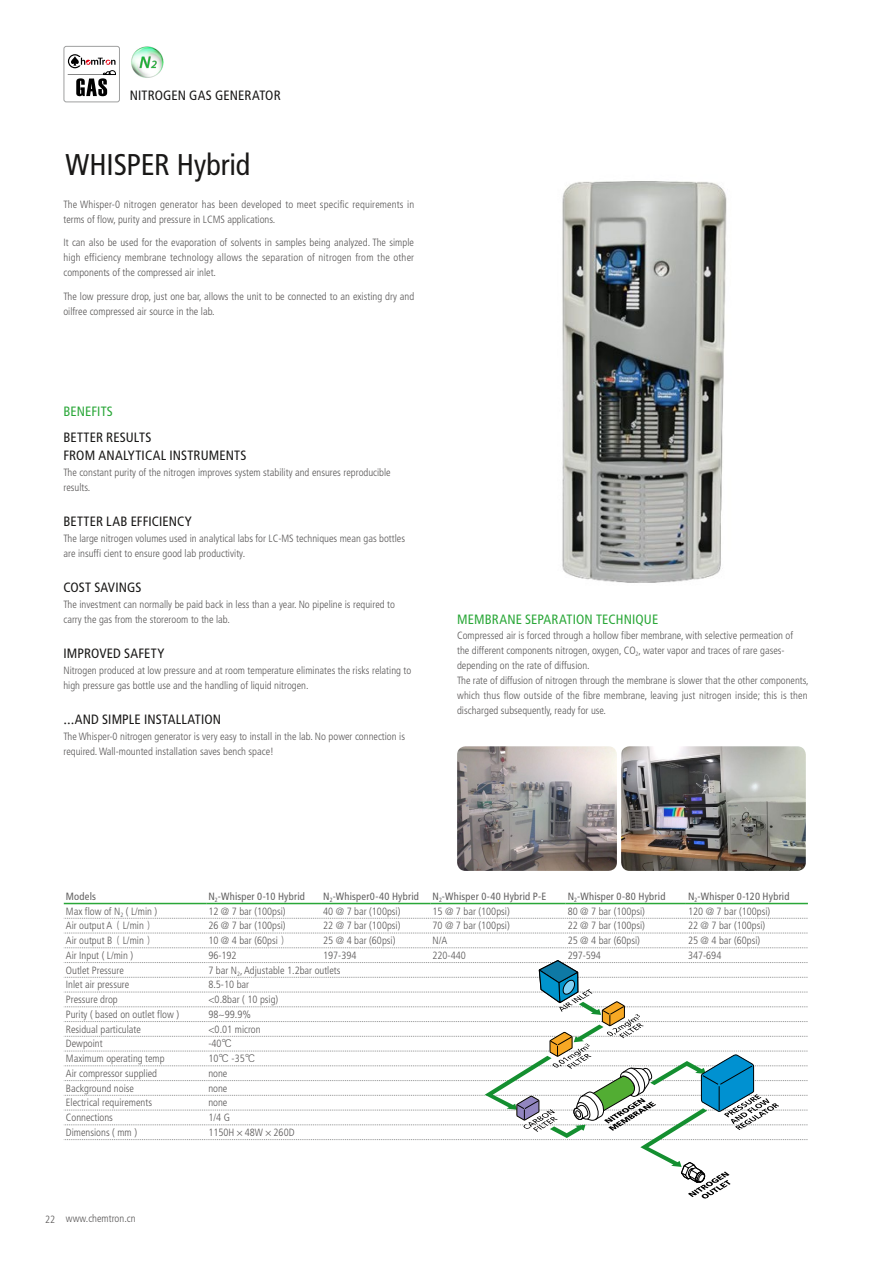
<style>
.page{position:relative;width:893px;height:1263px;background:#fff}
.page>*{position:absolute;margin:0;border:0;box-sizing:border-box;transform-origin:0 0}
.t1{font:condensed 30px "Frutiger LT Std";letter-spacing:-.005em;color:#191817}
.t2{font:condensed 13.5px/18px "Frutiger LT Std";letter-spacing:.01em;color:#191817}
.t3{font:condensed 13.5px "Frutiger LT Std";letter-spacing:.01em;color:#2aa738}
.t4{font:300 condensed 10.5px/15px "Frutiger LT Std";color:#595757}
.t5{font:condensed 10.5px "Frutiger LT Std";letter-spacing:.02em;color:#616060}
.s1{font-family:"Microsoft Ya Hei";font-stretch:normal}
.s2{font-family:"FZXH1 JW GB1 0";font-weight:400;font-stretch:normal}
</style>
<div class="page">
<div style="left:64px;top:46px;width:56px;height:56px;border:1px solid #9fa0a0;border-radius:2px"></div>
<svg style="left:68px;top:54px;width:48px;height:42px"></svg>
<img style="left:562px;top:181px;width:165px;height:402px">
<hr style="left:64px;top:903px;width:142px;height:1px;background:#2aa738">
<hr style="left:206px;top:903px;width:115px;height:1px;background:#2aa738">
<hr style="left:321px;top:903px;width:109px;height:1px;background:#2aa738">
<hr style="left:430px;top:903px;width:136px;height:1px;background:#2aa738">
<hr style="left:566px;top:903px;width:120px;height:1px;background:#2aa738">
<hr style="left:686px;top:903px;width:122px;height:1px;background:#2aa738">
<svg style="left:64px;top:918px;width:744px;height:1px"></svg>
<svg style="left:64px;top:933px;width:744px;height:1px"></svg>
<svg style="left:64px;top:947px;width:744px;height:1px"></svg>
<svg style="left:64px;top:960px;width:744px;height:239px"></svg>
<img style="left:457px;top:746px;width:160px;height:125px">
<img style="left:621px;top:746px;width:185px;height:125px">
<img style="left:131px;top:46px;width:32px;height:32px">
<p class="t2" style="left:130px;top:87px;width:153px">NITROGEN GAS GENERATOR</p>
<h1 class="t1" style="left:66px;top:147px;width:186px">WHISPER Hybrid</h1>
<p class="t4" style="left:63px;top:197px;width:352px">The Whisper-0 nitrogen generator has been developed to meet specific requirements in terms of flow, purity and pressure in LCMS applications.</p>
<p class="t4" style="left:63px;top:235px;width:352px;text-align:justify">It can also be used for the evaporation of solvents in samples being analyzed. The simple high efficiency membrane technology allows the separation of nitrogen from the other components of the compressed air inlet.</p>
<p class="t4" style="left:63px;top:289px;width:352px">The low pressure drop, just one bar, allows the unit to be connected to an existing dry and oilfree compressed air source in the lab.</p>
<p class="t3" style="left:63px;top:403px;width:51px">BENEFITS</p>
<p class="t2" style="left:63px;top:428px;width:184px">BETTER RESULTS<br>FROM ANALYTICAL INSTRUMENTS</p>
<p class="t4" style="left:63px;top:464px;width:329px">The constant purity of the nitrogen improves system stability and ensures reproducible results.</p>
<p class="t2" style="left:63px;top:512px;width:130px">BETTER LAB EFFICIENCY</p>
<p class="t4" style="left:63px;top:530px;width:343px">The large nitrogen volumes used in analytical labs for LC-MS techniques mean gas bottles are insuffi cient to ensure good lab productivity.</p>
<p class="t2" style="left:63px;top:578px;width:80px">COST SAVINGS</p>
<p class="t4" style="left:63px;top:596px;width:333px">The investment can normally be paid back in less than a year. No pipeline is required to carry the gas from the storeroom to the lab.</p>
<p class="t2" style="left:63px;top:644px;width:102px">IMPROVED SAFETY</p>
<p class="t4" style="left:63px;top:662px;width:349px">Nitrogen produced at low pressure and at room temperature eliminates the risks relating to high pressure gas bottle use and the handling of liquid nitrogen.</p>
<p class="t2" style="left:63px;top:710px;width:159px"><span class="s1">…</span>AND SIMPLE INSTALLATION</p>
<p class="t4" style="left:63px;top:728px;width:343px">The Whisper-0 nitrogen generator is very easy to install in the lab. No power connection is required. Wall-mounted installation saves bench space!</p>
<p class="t3" style="left:457px;top:611px;width:203px">MEMBRANE SEPARATION TECHNIQUE</p>
<p class="t4" style="left:457px;top:628px;width:353px">Compressed air is forced through a hollow fiber membrane, with selective permeation of<br>the different components nitrogen, oxygen, CO<sub>2</sub>, water vapor and traces of rare gases&shy;depending on the rate of diffusion.<br>The rate of diffusion of nitrogen through the membrane is slower that the other components, which thus flow outside of the fibre membrane, leaving just nitrogen inside; this is then discharged subsequently, ready for use.</p>
<p class="t5" style="left:66px;top:890px;width:32px">Models</p>
<p class="t5" style="left:208px;top:890px;width:98px">N<sub>2</sub>-Whisper 0-10 Hybrid</p>
<p class="t5" style="left:323px;top:890px;width:97px">N<sub>2</sub>-Whisper0-40 Hybrid</p>
<p class="t5" style="left:432px;top:890px;width:115px">N<sub>2</sub>-Whisper 0-40 Hybrid P-E</p>
<p class="t5" style="left:568px;top:890px;width:99px">N<sub>2</sub>-Whisper 0-80 Hybrid</p>
<p class="t5" style="left:688px;top:890px;width:103px">N<sub>2</sub>-Whisper 0-120 Hybrid</p>
<p class="t4" style="left:66px;top:904px;width:93px">Max flow of N<sub>2</sub> ( L/min )</p>
<p class="t4" style="left:208px;top:904px;width:79px">12 @ 7 bar (100psi)</p>
<p class="t4" style="left:323px;top:904px;width:79px">40 @ 7 bar (100psi)</p>
<p class="t4" style="left:432px;top:904px;width:79px">15 @ 7 bar (100psi)</p>
<p class="t4" style="left:568px;top:904px;width:79px">80 @ 7 bar (100psi)</p>
<p class="t4" style="left:688px;top:904px;width:84px">120 @ 7 bar (100psi)</p>
<p class="t4" style="left:66px;top:918px;width:90px">Air output A<span class="s2">（</span>L/min<span class="s2">）</span></p>
<p class="t4" style="left:208px;top:918px;width:79px">26 @ 7 bar (100psi)</p>
<p class="t4" style="left:323px;top:918px;width:79px">22 @ 7 bar (100psi)</p>
<p class="t4" style="left:432px;top:918px;width:79px">70 @ 7 bar (100psi)</p>
<p class="t4" style="left:568px;top:918px;width:79px">22 @ 7 bar (100psi)</p>
<p class="t4" style="left:688px;top:918px;width:79px">22 @ 7 bar (100psi)</p>
<p class="t4" style="left:66px;top:933px;width:90px">Air output B<span class="s2">（</span>L/min<span class="s2">）</span></p>
<p class="t4" style="left:208px;top:933px;width:82px">10 @ 4 bar (60psi<span class="s2">）</span></p>
<p class="t4" style="left:323px;top:933px;width:74px">25 @ 4 bar (60psi)</p>
<p class="t4" style="left:432px;top:933px;width:16px">N/A</p>
<p class="t4" style="left:568px;top:933px;width:74px">25 @ 4 bar (60psi)</p>
<p class="t4" style="left:688px;top:933px;width:74px">25 @ 4 bar (60psi)</p>
<p class="t4" style="left:66px;top:948px;width:69px">Air Input ( L/min )</p>
<p class="t4" style="left:208px;top:948px;width:30px">96-192</p>
<p class="t4" style="left:323px;top:948px;width:35px">197-394</p>
<p class="t4" style="left:432px;top:948px;width:35px">220-440</p>
<p class="t4" style="left:568px;top:948px;width:35px">297-594</p>
<p class="t4" style="left:688px;top:948px;width:35px">347-694</p>
<p class="t4" style="left:66px;top:963px;width:59px">Outlet Pressure</p>
<p class="t4" style="left:208px;top:963px;width:134px">7 bar N<sub>2</sub>, Adjustable 1.2bar outlets</p>
<p class="t4" style="left:66px;top:977px;width:65px">Inlet air pressure</p>
<p class="t4" style="left:208px;top:977px;width:42px">8.5-10 bar</p>
<p class="t4" style="left:66px;top:992px;width:53px">Pressure drop</p>
<p class="t4" style="left:208px;top:992px;width:71px">&lt;0.8bar ( 10 psig)</p>
<p class="t4" style="left:66px;top:1007px;width:115px">Purity ( based on outlet flow )</p>
<p class="t4" style="left:208px;top:1007px;width:44px">98~99.9%</p>
<p class="t4" style="left:66px;top:1022px;width:77px">Residual particulate</p>
<p class="t4" style="left:208px;top:1022px;width:54px">&lt;0.01 micron</p>
<p class="t4" style="left:66px;top:1036px;width:38px">Dewpoint</p>
<p class="t4" style="left:208px;top:1036px;width:25px">-40<span class="s2">℃</span></p>
<p class="t4" style="left:66px;top:1051px;width:100px">Maximum operating temp</p>
<p class="t4" style="left:208px;top:1051px;width:48px">10<span class="s2">℃</span> -35<span class="s2">℃</span></p>
<p class="t4" style="left:66px;top:1066px;width:93px">Air compressor supplied</p>
<p class="t4" style="left:208px;top:1066px;width:21px">none</p>
<p class="t4" style="left:66px;top:1081px;width:70px">Background noise</p>
<p class="t4" style="left:208px;top:1081px;width:21px">none</p>
<p class="t4" style="left:66px;top:1095px;width:88px">Electrical requirements</p>
<p class="t4" style="left:208px;top:1095px;width:21px">none</p>
<p class="t4" style="left:66px;top:1110px;width:49px">Connections</p>
<p class="t4" style="left:208px;top:1110px;width:23px">1/4 G</p>
<p class="t4" style="left:66px;top:1125px;width:73px">Dimensions ( mm )</p>
<p class="t4" style="left:208px;top:1125px;width:88px">1150H<span class="s2">×</span>48W<span class="s2">×</span>260D</p>
<p class="t4" style="left:45px;top:1211px;width:92px">22 www.chemtron.cn</p>
</div>
